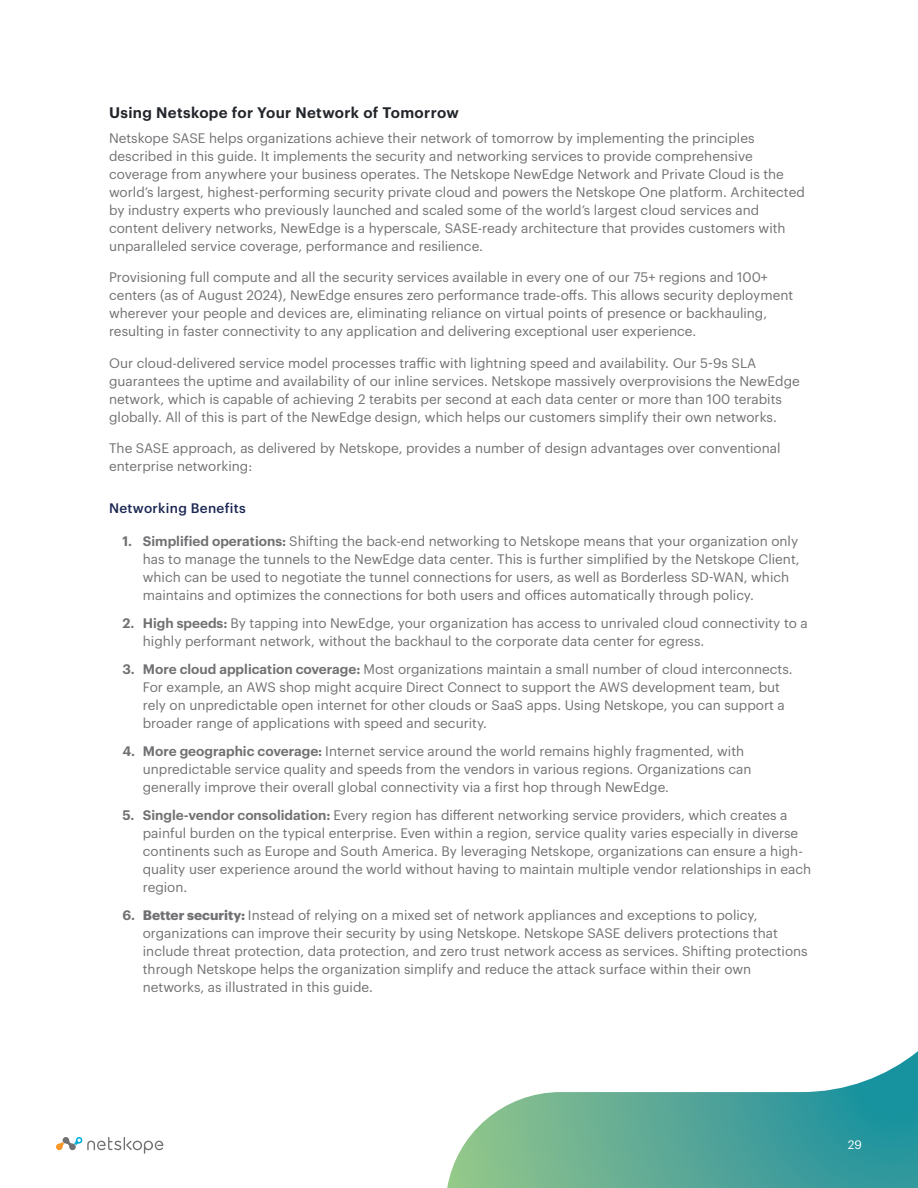
<style>
.page{position:relative;width:918px;height:1188px;background:#fff}
.page>*{position:absolute;margin:0;border:0;box-sizing:border-box;transform-origin:0 0}
.t1{font:600 15px "Graphik";letter-spacing:.025em;color:#22262b}
.t2{font:13.5px/18px "Graphik";color:#717073}
.t3{font:500 13.5px "Graphik";letter-spacing:.025em;color:#1c2853}
.t4{font:12px "Graphik";color:#fff}
.s1{font-weight:600}
.s2{font-weight:700}
</style>
<div class="page">
<svg style="left:447px;top:1051px;width:471px;height:137px"></svg>
<svg style="left:56px;top:1137px;width:107px;height:17px"></svg>
<p class="t1" style="left:109px;top:101px;width:351px">Using Netskope for Your Network of Tomorrow</p>
<p class="t2" style="left:109px;top:128px;width:697px">Netskope SASE helps organizations achieve their network of tomorrow by implementing the principles described in this guide. It implements the security and networking services to provide comprehensive coverage from anywhere your business operates. The Netskope NewEdge Network and Private Cloud is the world’s largest, highest-performing security private cloud and powers the Netskope One platform. Architected by industry experts who previously launched and scaled some of the world’s largest cloud services and content delivery networks, NewEdge is a hyperscale, SASE-ready architecture that provides customers with unparalleled service coverage, performance and resilience.</p>
<p class="t2" style="left:109px;top:267px;width:686px">Provisioning full compute and all the security services available in every one of our 75+ regions and 100+ centers (as of August 2024), NewEdge ensures zero performance trade-offs. This allows security deployment wherever your people and devices are, eliminating reliance on virtual points of presence or backhauling, resulting in faster connectivity to any application and delivering exceptional user experience.</p>
<p class="t2" style="left:109px;top:353px;width:692px">Our cloud-delivered service model processes traffic with lightning speed and availability. Our 5-9s SLA guarantees the uptime and availability of our inline services. Netskope massively overprovisions the NewEdge network, which is capable of achieving 2 terabits per second at each data center or more than 100 terabits globally. All of this is part of the NewEdge design, which helps our customers simplify their own networks.</p>
<p class="t2" style="left:109px;top:438px;width:673px">The SASE approach, as delivered by Netskope, provides a number of design advantages over conventional enterprise networking:</p>
<p class="t3" style="left:109px;top:497px;width:138px">Networking Benefits</p>
<p class="t2" style="left:143px;top:531px;width:658px;text-indent:-20px"><span class="s1">1. Simplified operations:</span> Shifting the back-end networking to Netskope means that your organization only has to manage the tunnels to the NewEdge data center. This is further simplified by the Netskope Client, which can be used to negotiate the tunnel connections for users, as well as Borderless SD-WAN, which maintains and optimizes the connections for both users and offices automatically through policy.</p>
<p class="t2" style="left:143px;top:613px;width:667px;text-indent:-20px"><span class="s1">2. High speeds:</span> By tapping into NewEdge, your organization has access to unrivaled cloud connectivity to a highly performant network, without the backhaul to the corporate data center for egress.</p>
<p class="t2" style="left:143px;top:659px;width:651px;text-indent:-20px"><span class="s1">3. More cloud application coverage:</span> Most organizations maintain a small number of cloud interconnects.<br>For example, an AWS shop might acquire Direct Connect to support the AWS development team, but rely on unpredictable open internet for other clouds or SaaS apps. Using Netskope, you can support a broader range of applications with speed and security.</p>
<p class="t2" style="left:143px;top:741px;width:610px;text-indent:-20px"><span class="s1">4. More geographic coverage:</span> Internet service around the world remains highly fragmented, with unpredictable service quality and speeds from the vendors in various regions. Organizations can generally improve their overall global connectivity via a first hop through NewEdge.</p>
<p class="t2" style="left:143px;top:805px;width:670px;text-indent:-20px"><span class="s1">5. Single-vendor consolidation:</span> Every region has different networking service providers, which creates a painful burden on the typical enterprise. Even within a region, service quality varies especially in diverse continents such as Europe and South America. By leveraging Netskope, organizations can ensure a high&shy;quality user experience around the world without having to maintain multiple vendor relationships in each region.</p>
<p class="t2" style="left:143px;top:905px;width:666px;text-indent:-20px"><span class="s1">6.</span> <span class="s2">Better security:</span> Instead of relying on a mixed set of network appliances and exceptions to policy, organizations can improve their security by using Netskope. Netskope SASE delivers protections that include threat protection, data protection, and zero trust network access as services. Shifting protections through Netskope helps the organization simplify and reduce the attack surface within their own networks, as illustrated in this guide.</p>
<p class="t4" style="left:848px;top:1136px;width:16px">29</p>
</div>
